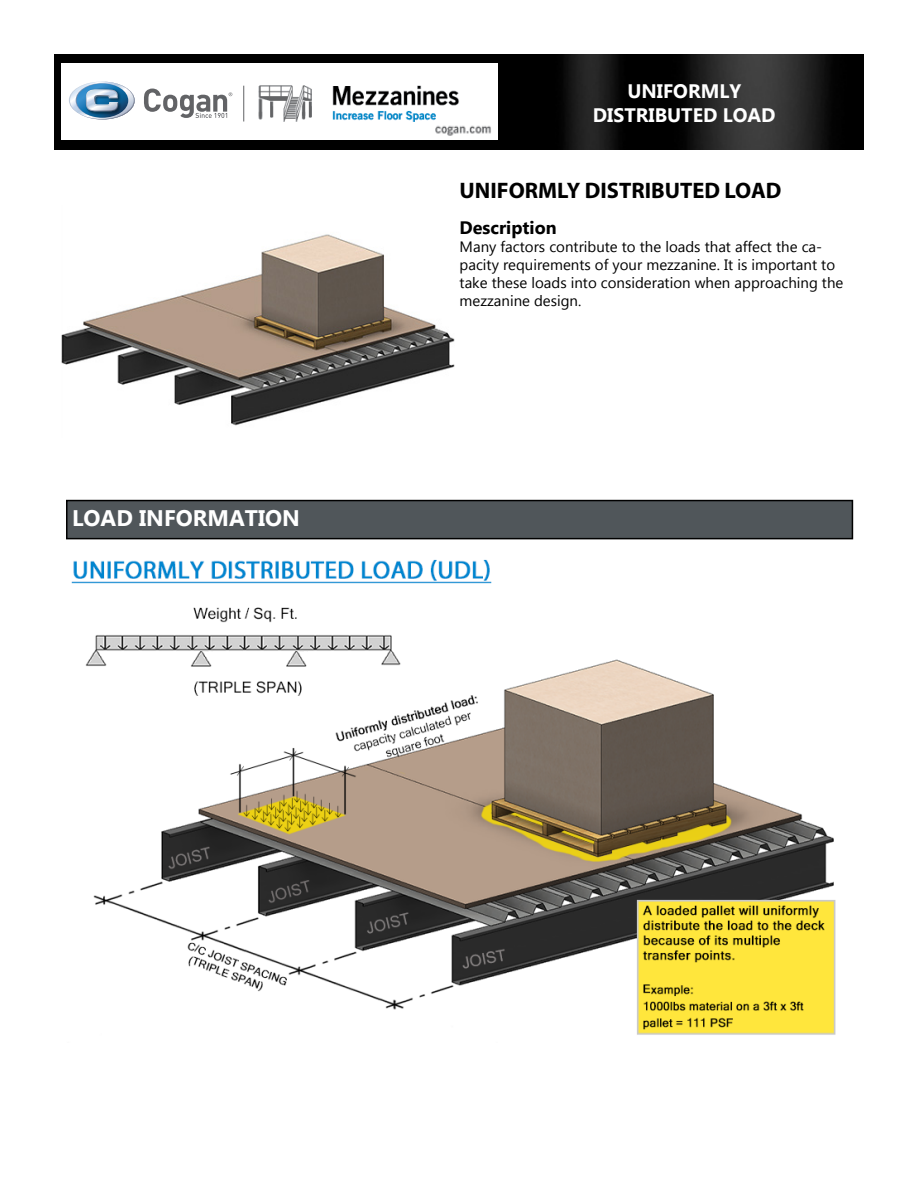
<style>
.page{position:relative;width:918px;height:1188px;background:#fff}
.page>*{position:absolute;margin:0;border:0;box-sizing:border-box;transform-origin:0 0}
.t1{font:700 22.5px "Myriad Pro";color:#000}
.t2{font:700 22.5px "Myanmar Text";color:#fff}
.t3{font:700 19.5px/23.4px "Myanmar Text";color:#fff;text-align:center}
.t4{font:700 18px "Myanmar Text";color:#000}
.t5{font:15px/18px "Myanmar Text";color:#000}
</style>
<div class="page">
<div style="left:67px;top:501px;width:785px;height:38px;background:#50565a"></div>
<div style="left:66px;top:500px;width:787px;height:39px;border:2px solid #000"></div>
<img style="left:54px;top:54px;width:810px;height:95px">
<img style="left:61px;top:234px;width:393px;height:192px">
<img style="left:71px;top:559px;width:765px;height:476px">
<div style="left:61px;top:63px;width:437px;height:77px;background:#fff"></div>
<img style="left:435px;top:125px;width:56px;height:11px">
<img style="left:258px;top:85px;width:201px;height:37px">
<svg style="left:69px;top:82px;width:66px;height:38px"></svg>
<svg style="left:144px;top:89px;width:88px;height:29px"></svg>
<hr style="left:243px;top:86px;width:1px;height:35px;background:#626365">
<h1 class="t2" style="left:72px;top:505px;width:230px">LOAD INFORMATION</h1>
<h2 class="t3" style="left:593px;top:80px;width:184px">UNIFORMLY<br>DISTRIBUTED LOAD</h2>
<h1 class="t1" style="left:460px;top:176px;width:323px">UNIFORMLY DISTRIBUTED LOAD</h1>
<p class="t4" style="left:460px;top:218px;width:99px">Description</p>
<p class="t5" style="left:460px;top:238px;width:385px">Many factors contribute to the loads that affect the ca&shy;pacity requirements of your mezzanine. It is important to take these loads into consideration when approaching the mezzanine design.</p>
</div>
